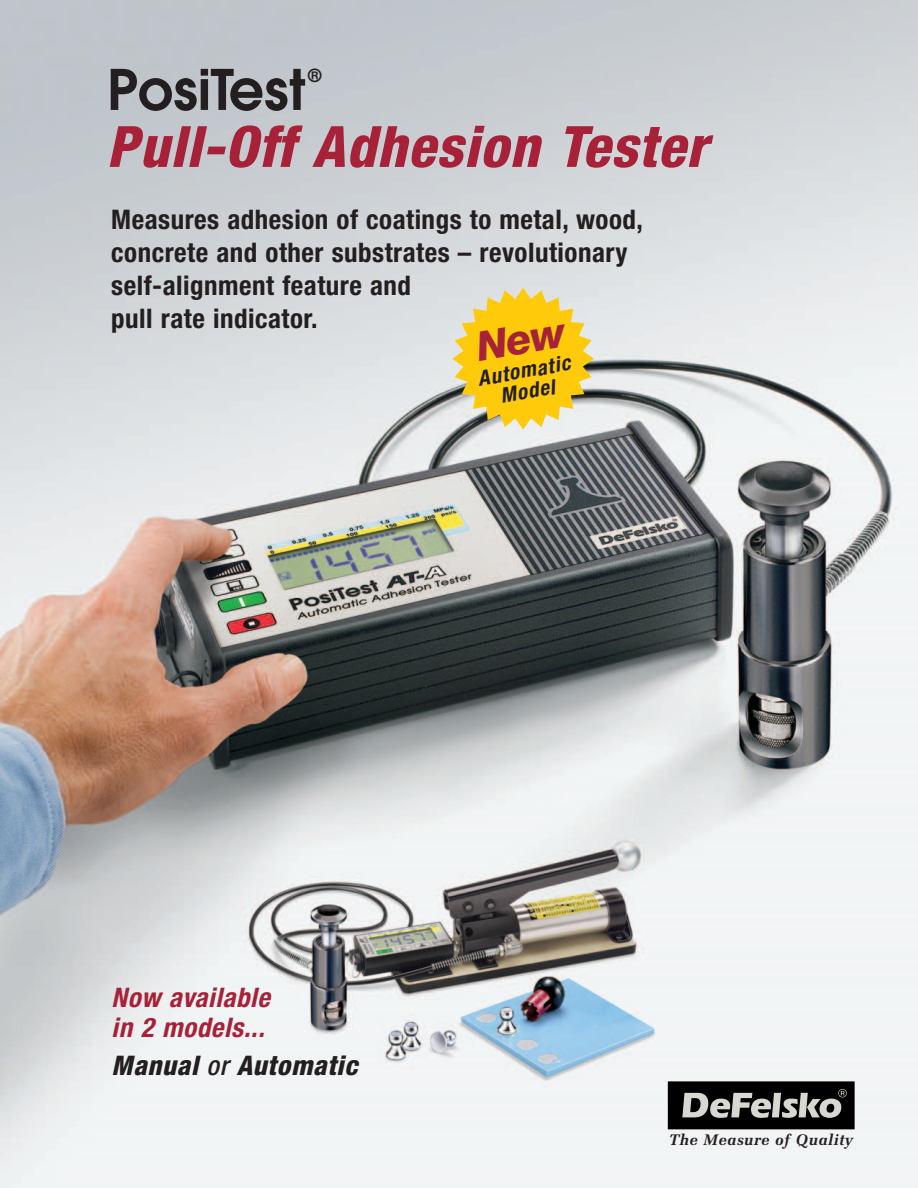
<style>
.page{position:relative;width:918px;height:1188px;background:#fff}
.page>*{position:absolute;margin:0;border:0;box-sizing:border-box;transform-origin:0 0}
.t1{font:italic 800 condensed 57px "Helvetica Neue";color:#a72239}
.t2{font:600 55.5px "Avant Garde";color:#231f20}
.t3{font:700 condensed 27px/33px "Helvetica Neue";letter-spacing:.02em;color:#231f20}
.t4{font:italic 700 condensed 27px/30px "Helvetica Neue";color:#a72239}
.t5{font:italic 800 condensed 27px "Helvetica Neue";color:#231f20}
.t6{font:italic 700 condensed 21px/21px "Helvetica Neue";color:#231f20;text-align:center}
.t7{font:600 18px "Avant Garde";color:#231f20}
.t8{font:italic 700 15.3px "Melior";letter-spacing:.03em;color:#231f20}
.s1{font-weight:500}
</style>
<div class="page">
<img style="left:0;top:0;width:918px;height:1188px">
<div style="left:668px;top:1081px;width:187px;height:48px;background:#000;border:2px solid #000"></div>
<svg style="left:682px;top:1089px;width:165px;height:29px"></svg>
<svg style="left:452px;top:288px;width:142px;height:142px;background:#efcd4f"></svg>
<h2 class="t2" style="left:107px;top:53px;width:200px">PosiTest</h2>
<p class="t7" style="left:308px;top:64px;width:15px">®</p>
<h1 class="t1" style="left:107px;top:111px;width:617px">Pull-Off Adhesion Tester</h1>
<p class="t3" style="left:111px;top:203px;width:533px">Measures adhesion of coatings to metal, wood, concrete and other substrates – revolutionary self-alignment feature and<br>pull rate indicator.</p>
<p class="t6" style="left:476px;top:368px;width:95px;rotate:-10deg">Automatic<br>Model</p>
<p class="t4" style="left:112px;top:982px;width:167px">Now available in 2 models...</p>
<p class="t5" style="left:112px;top:1049px;width:254px">Manual <span class="s1">or</span> Automatic</p>
<p class="t8" style="left:669px;top:1131px;width:186px">The Measure of Quality</p>
</div>
